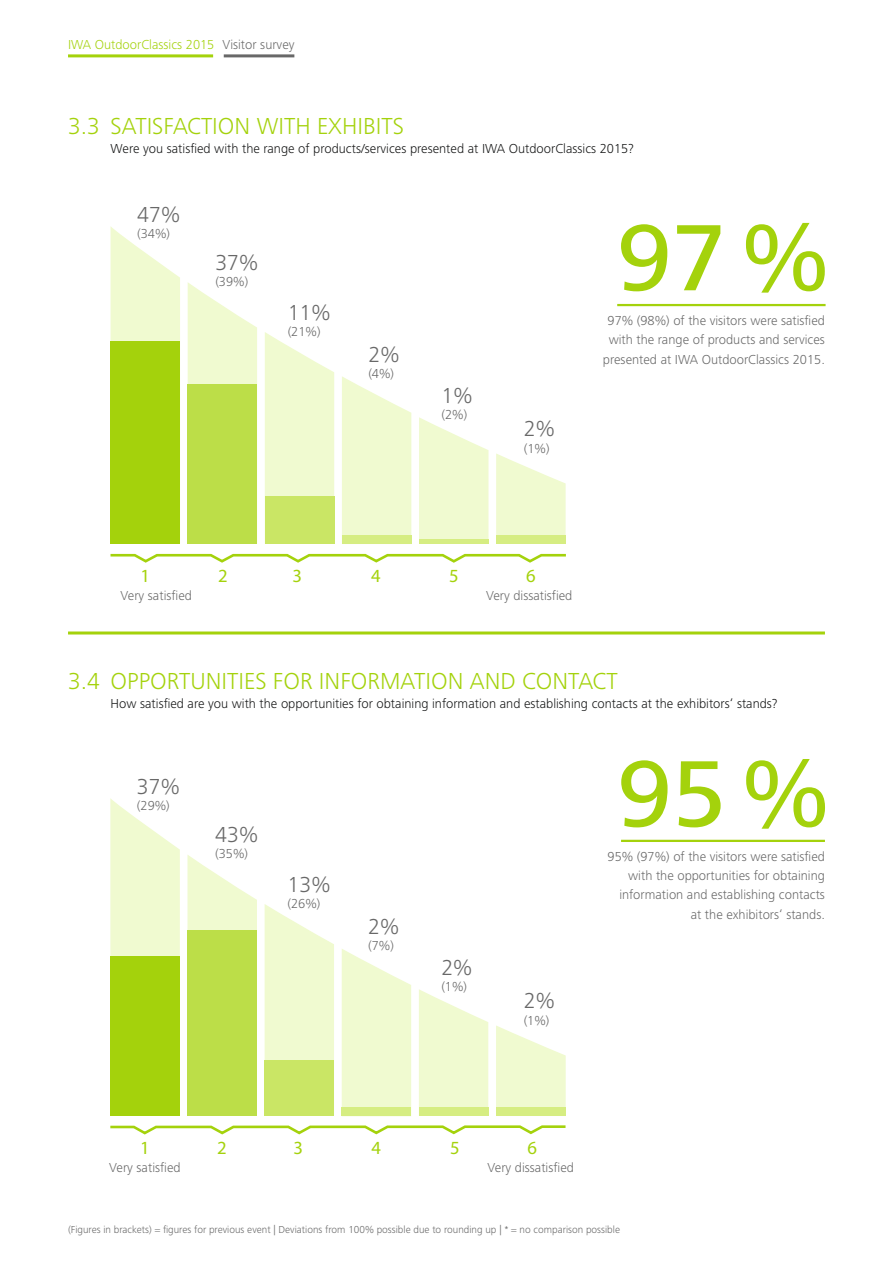
<style>
.page{position:relative;width:893px;height:1263px;background:#fff}
.page>*{position:absolute;margin:0;border:0;box-sizing:border-box;transform-origin:0 0}
.t1{font:500 97.5px "Frutiger Next LT";color:#a4d20c}
.t2{font:300 24px "Frutiger Next LT";color:#a4d20c}
.t3{font:300 22.5px "Frutiger Next LT";color:#686868}
.t4{font:18.6px "Myriad Pro";color:#a4d20c}
.t5{font:300 13.5px/19.2px "Frutiger Next LT";color:#686868;text-align:center}
.t6{font:300 13.5px "Frutiger Next LT";color:#151616}
.t7{font:300 13.5px "Frutiger Next LT";color:#a4d20c}
.t8{font:300 10.5px "Frutiger Next LT";color:#686868}
</style>
<div class="page">
<hr style="left:224px;top:54px;width:70px;height:3px;background:#686868">
<hr style="left:68px;top:54px;width:145px;height:3px;background:#a4d20c">
<hr style="left:617px;top:304px;width:209px;height:2px;background:#a4d20c">
<hr style="left:621px;top:840px;width:204px;height:2px;background:#a4d20c">
<svg style="left:111px;top:227px;width:69px;height:115px"></svg>
<svg style="left:188px;top:282px;width:69px;height:103px"></svg>
<svg style="left:265px;top:332px;width:69px;height:165px;background:#f1fad5"></svg>
<svg style="left:342px;top:376px;width:69px;height:159px;background:#f1fad5"></svg>
<svg style="left:419px;top:417px;width:69px;height:123px;background:#f1fad5"></svg>
<svg style="left:496px;top:453px;width:70px;height:82px"></svg>
<div style="left:496px;top:535px;width:70px;height:9px;background:#d6ed82"></div>
<hr style="left:419px;top:540px;width:69px;height:4px;background:#d6ed82">
<div style="left:342px;top:535px;width:69px;height:9px;background:#d6ed82"></div>
<div style="left:265px;top:497px;width:69px;height:47px;background:#cae665"></div>
<div style="left:188px;top:385px;width:69px;height:159px;background:#bcde48"></div>
<div style="left:111px;top:342px;width:69px;height:202px;background:#a4d20c"></div>
<svg style="left:110px;top:553px;width:456px;height:10px"></svg>
<svg style="left:110px;top:798px;width:70px;height:159px"></svg>
<svg style="left:110px;top:1125px;width:456px;height:10px"></svg>
<svg style="left:187px;top:855px;width:70px;height:76px"></svg>
<svg style="left:265px;top:904px;width:69px;height:156px;background:#f1fad6"></svg>
<svg style="left:342px;top:949px;width:69px;height:158px;background:#f1fad5"></svg>
<svg style="left:419px;top:989px;width:69px;height:118px;background:#f2fad6"></svg>
<svg style="left:496px;top:1025px;width:70px;height:91px"></svg>
<div style="left:496px;top:1107px;width:69px;height:9px;background:#d6ed82"></div>
<div style="left:419px;top:1107px;width:69px;height:9px;background:#d6ed82"></div>
<div style="left:342px;top:1107px;width:69px;height:9px;background:#d6ed82"></div>
<div style="left:265px;top:1060px;width:69px;height:56px;background:#cae665"></div>
<div style="left:187px;top:931px;width:70px;height:185px;background:#bcde48"></div>
<div style="left:110px;top:957px;width:70px;height:159px;background:#a4d20c"></div>
<hr style="left:68px;top:631px;width:757px;height:3px;background:#a4d20c">
<p class="t7" style="left:68px;top:37px;width:148px">IWA OutdoorClassics 2015</p>
<p class="t5" style="left:223px;top:35px;width:74px">Visitor survey</p>
<h2 class="t2" style="left:68px;top:113px;width:337px">3.3 SATISFACTION WITH EXHIBITS</h2>
<p class="t6" style="left:111px;top:141px;width:525px">Were you satisfied with the range of products/services presented at IWA OutdoorClassics 2015?</p>
<h3 class="t3" style="left:137px;top:202px;width:44px">47%</h3>
<p class="t5" style="left:137px;top:224px;width:34px">(34%)</p>
<h3 class="t3" style="left:215px;top:250px;width:44px">37%</h3>
<p class="t5" style="left:215px;top:272px;width:34px">(39%)</p>
<h3 class="t3" style="left:288px;top:300px;width:44px">11%</h3>
<p class="t5" style="left:288px;top:322px;width:34px">(21%)</p>
<h3 class="t3" style="left:368px;top:342px;width:33px">2%</h3>
<p class="t5" style="left:368px;top:364px;width:27px">(4%)</p>
<h3 class="t3" style="left:442px;top:383px;width:33px">1%</h3>
<p class="t5" style="left:442px;top:405px;width:27px">(2%)</p>
<h3 class="t3" style="left:524px;top:417px;width:33px">2%</h3>
<p class="t5" style="left:524px;top:439px;width:27px">(1%)</p>
<h1 class="t1" style="left:617px;top:204px;width:216px">97%</h1>
<p class="t5" style="left:603px;top:311px;width:223px">97% (98%) of the visitors were satisfied with the range of products and services presented at IWA OutdoorClassics 2015.</p>
<h3 class="t4" style="left:140px;top:564px;width:11px">1</h3>
<h3 class="t4" style="left:218px;top:564px;width:11px">2</h3>
<h3 class="t4" style="left:293px;top:564px;width:11px">3</h3>
<h3 class="t4" style="left:371px;top:564px;width:11px">4</h3>
<h3 class="t4" style="left:449px;top:564px;width:11px">5</h3>
<h3 class="t4" style="left:526px;top:564px;width:11px">6</h3>
<p class="t5" style="left:121px;top:586px;width:73px">Very satisfied</p>
<p class="t5" style="left:486px;top:586px;width:88px">Very dissatisfied</p>
<h2 class="t2" style="left:68px;top:668px;width:551px">3.4 OPPORTUNITIES FOR INFORMATION AND CONTACT</h2>
<p class="t6" style="left:111px;top:696px;width:668px">How satisfied are you with the opportunities for obtaining information and establishing contacts at the exhibitors‘ stands?</p>
<h3 class="t3" style="left:137px;top:774px;width:44px">37%</h3>
<p class="t5" style="left:137px;top:796px;width:34px">(29%)</p>
<h3 class="t3" style="left:215px;top:822px;width:44px">43%</h3>
<p class="t5" style="left:215px;top:844px;width:34px">(35%)</p>
<h3 class="t3" style="left:287px;top:872px;width:44px">13%</h3>
<p class="t5" style="left:287px;top:894px;width:34px">(26%)</p>
<h3 class="t3" style="left:368px;top:914px;width:33px">2%</h3>
<p class="t5" style="left:368px;top:936px;width:27px">(7%)</p>
<h3 class="t3" style="left:441px;top:955px;width:33px">2%</h3>
<p class="t5" style="left:441px;top:977px;width:27px">(1%)</p>
<h3 class="t3" style="left:524px;top:988px;width:33px">2%</h3>
<p class="t5" style="left:524px;top:1010px;width:27px">(1%)</p>
<h1 class="t1" style="left:617px;top:740px;width:216px">95%</h1>
<p class="t5" style="left:608px;top:847px;width:219px;text-align:right">95% (97%) of the visitors were satisfied with the opportunities for obtaining information and establishing contacts at the exhibitors‘ stands.</p>
<h3 class="t4" style="left:140px;top:1136px;width:11px">1</h3>
<h3 class="t4" style="left:217px;top:1136px;width:11px">2</h3>
<h3 class="t4" style="left:293px;top:1136px;width:11px">3</h3>
<h3 class="t4" style="left:372px;top:1136px;width:11px">4</h3>
<h3 class="t4" style="left:450px;top:1136px;width:11px">5</h3>
<h3 class="t4" style="left:528px;top:1136px;width:11px">6</h3>
<p class="t5" style="left:109px;top:1157px;width:73px">Very satisfied</p>
<p class="t5" style="left:488px;top:1157px;width:88px">Very dissatisfied</p>
<p class="t8" style="left:68px;top:1223px;width:553px">(Figures in brackets) = figures for previous event | Deviations from 100% possible due to rounding up | * = no comparison possible</p>
</div>
